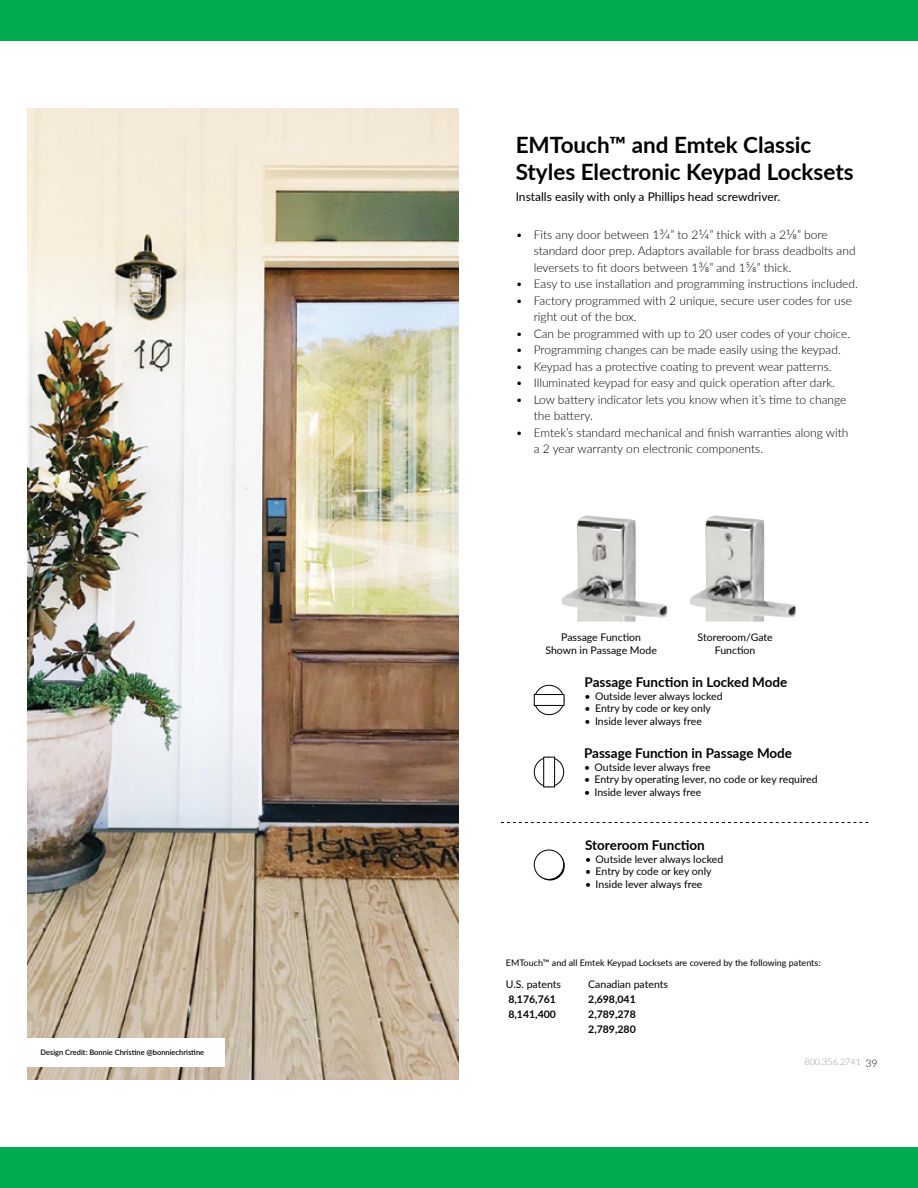
<style>
.page{position:relative;width:918px;height:1188px;background:#fff}
.page>*{position:absolute;margin:0;border:0;box-sizing:border-box;transform-origin:0 0}
.t1{font:700 22.5px/27px "Lato";color:#000}
.t2{font:700 13.5px "Lato";color:#000}
.t3{font:300 12px/16.5px "Lato";color:#000}
.t4{font:12px "Lato";color:#000}
.t5{font:10.5px/12.6px "Lato";color:#000;text-align:center}
.t6{font:700 10.5px/15px "Lato";color:#000;text-align:justify}
.t7{font:9px "Lato";color:#000}
.t8{font:300 9px "Lato";color:#939598}
.t9{font:600 7.5px "Lato";color:#000}
.s1{font-size:13.5px}
.s2{font-size:10.5px;color:#000}
</style>
<div class="page">
<img style="left:27px;top:108px;width:432px;height:972px">
<div style="left:27px;top:1038px;width:198px;height:28px;background:#fff"></div>
<img style="left:690px;top:515px;width:106px;height:107px">
<img style="left:561px;top:515px;width:107px;height:107px">
<svg style="left:535px;top:851px;width:30px;height:30px"></svg>
<div style="left:534px;top:850px;width:30px;height:29px;background:#fff;border-radius:50%"></div>
<div style="left:534px;top:850px;width:30px;height:30px;border:1px solid #000;border-radius:50%"></div>
<svg style="left:534px;top:757px;width:30px;height:30px"></svg>
<div style="left:534px;top:757px;width:30px;height:30px;border:1px solid #000;border-radius:50%"></div>
<div style="left:544px;top:757px;width:11px;height:30px;background:#fff"></div>
<div style="left:543px;top:757px;width:12px;height:30px;border:1px solid #000"></div>
<svg style="left:534px;top:685px;width:30px;height:30px"></svg>
<div style="left:534px;top:685px;width:30px;height:30px;border:1px solid #000;border-radius:50%"></div>
<div style="left:534px;top:695px;width:30px;height:10px;background:#fff"></div>
<div style="left:534px;top:694px;width:30px;height:12px;border:1px solid #000"></div>
<svg style="left:501px;top:822px;width:367px;height:1px"></svg>
<div style="left:0;top:0;width:918px;height:40px;background:#00aa4f"></div>
<div style="left:0;top:1148px;width:918px;height:40px;background:#00aa4f"></div>
<p class="t9" style="left:40px;top:1047px;width:165px">Design Credit: Bonnie Christine @bonniechristine</p>
<h1 class="t1" style="left:516px;top:130px;width:339px">EMTouch™ and Emtek Classic<br>Styles Electronic Keypad Locksets</h1>
<p class="t4" style="left:516px;top:188px;width:266px">Installs easily with only a Phillips head screwdriver.</p>
<p class="t3" style="left:534px;top:226px;width:323px;text-indent:-18px">• Fits any door between 1<span class="s1">3/4</span>” to 2<span class="s1">1/4</span>” thick with a 2<span class="s1">1/8</span>” bore standard door prep. Adaptors available for brass deadbolts and leversets to fit doors between 1<span class="s1">3/8</span>” and 1<span class="s1">5/8</span>” thick.</p>
<p class="t3" style="left:516px;top:275px;width:344px">• Easy to use installation and programming instructions included.</p>
<p class="t3" style="left:534px;top:292px;width:320px;text-indent:-18px">• Factory programmed with 2 unique, secure user codes for use right out of the box.</p>
<p class="t3" style="left:516px;top:325px;width:336px">• Can be programmed with up to 20 user codes of your choice.</p>
<p class="t3" style="left:516px;top:341px;width:327px">• Programming changes can be made easily using the keypad.</p>
<p class="t3" style="left:516px;top:358px;width:318px">• Keypad has a protective coating to prevent wear patterns.</p>
<p class="t3" style="left:516px;top:374px;width:321px">• Illuminated keypad for easy and quick operation after dark.</p>
<p class="t3" style="left:534px;top:391px;width:314px;text-indent:-18px">• Low battery indicator lets you know when it’s time to change the battery.</p>
<p class="t3" style="left:534px;top:424px;width:316px;text-indent:-18px">• Emtek’s standard mechanical and finish warranties along with a 2 year warranty on electronic components.</p>
<p class="t5" style="left:545px;top:631px;width:113px">Passage Function<br>Shown in Passage Mode</p>
<p class="t5" style="left:698px;top:631px;width:77px">Storeroom/Gate<br>Function</p>
<p class="t2" style="left:585px;top:672px;width:204px">Passage Function in Locked Mode</p>
<p class="t5" style="left:585px;top:689px;width:140px">• Outside lever always locked</p>
<p class="t5" style="left:585px;top:702px;width:128px">• Entry by code or key only</p>
<p class="t5" style="left:585px;top:714px;width:119px">• Inside lever always free</p>
<p class="t2" style="left:584px;top:743px;width:210px">Passage Function in Passage Mode</p>
<p class="t5" style="left:584px;top:760px;width:128px">• Outside lever always free</p>
<p class="t5" style="left:584px;top:773px;width:235px">• Entry by operating lever, no code or key required</p>
<p class="t5" style="left:584px;top:785px;width:119px">• Inside lever always free</p>
<p class="t2" style="left:585px;top:835px;width:121px">Storeroom Function</p>
<p class="t5" style="left:585px;top:852px;width:140px">• Outside lever always locked</p>
<p class="t5" style="left:585px;top:865px;width:128px">• Entry by code or key only</p>
<p class="t5" style="left:585px;top:877px;width:119px">• Inside lever always free</p>
<p class="t7" style="left:506px;top:956px;width:316px">EMTouch™ and all Emtek Keypad Locksets are covered by the following patents:</p>
<p class="t5" style="left:588px;top:977px;width:81px">Canadian patents</p>
<p class="t6" style="left:588px;top:991px;width:49px">2,698,041<br>2,789,278<br>2,789,280</p>
<p class="t5" style="left:506px;top:977px;width:57px">U.S. patents</p>
<p class="t6" style="left:508px;top:991px;width:49px">8,176,761<br>8,141,400</p>
<p class="t8" style="left:805px;top:1056px;width:75px">800.356.2741 <span class="s2">39</span></p>
</div>
